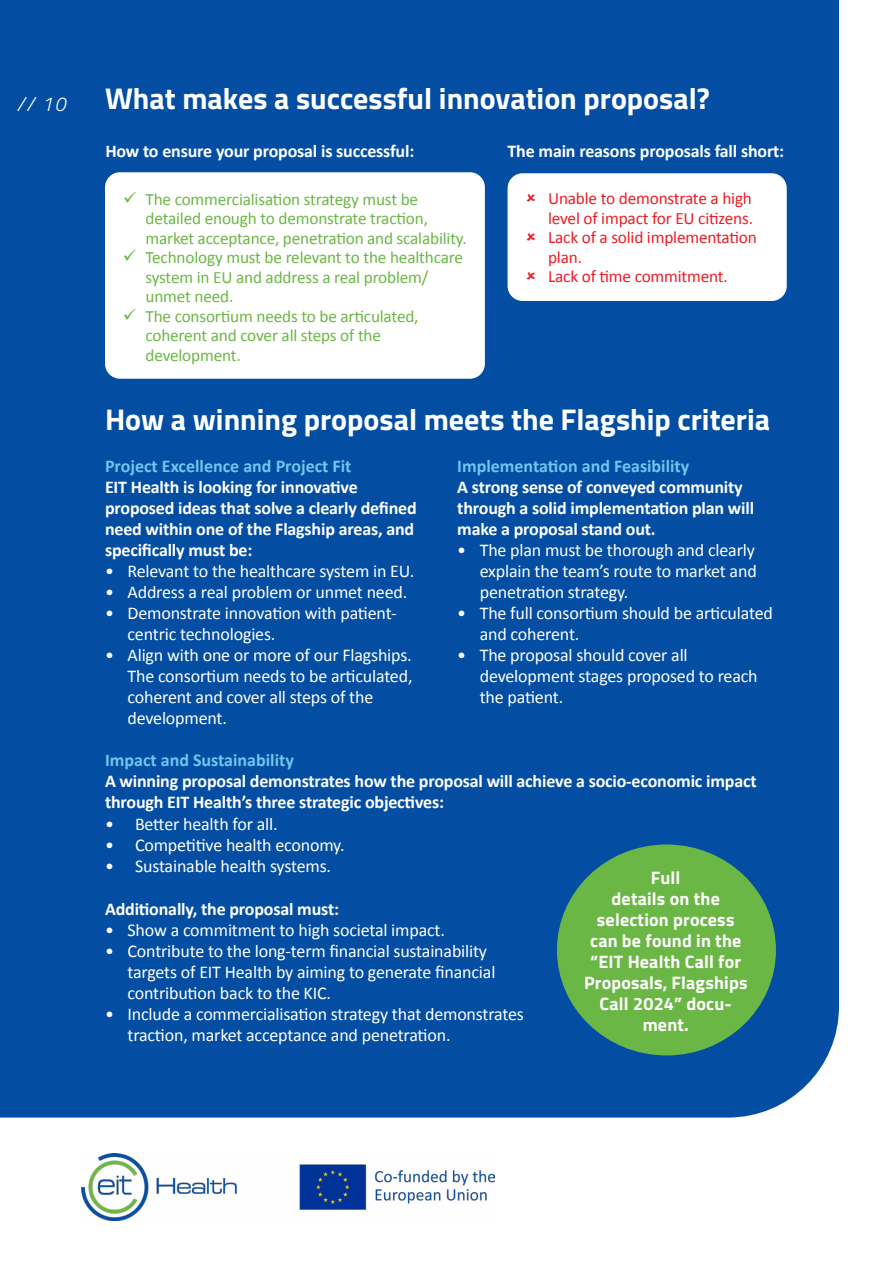
<style>
.page{position:relative;width:893px;height:1263px;background:#fff}
.page>*{position:absolute;margin:0;border:0;box-sizing:border-box;transform-origin:0 0}
.t1{font:700 30px "Titillium Web";color:#fff}
.t2{font:italic 300 19.95px "Titillium Web";color:#fff}
.t3{font:18px/21px "Calibri";letter-spacing:-.01em;color:#fff}
.t4{font:700 18px/21px "Calibri";letter-spacing:-.01em;color:#fff}
.t5{font:700 18px/21px "Titillium Web";letter-spacing:.01em;color:#fff;text-align:center}
.t6{font:700 18px "Calibri";color:#73c4ee}
.t7{font:17.25px/19.5px "Calibri";letter-spacing:-.01em;color:#6bb745}
.t8{font:17.25px/19.5px "Calibri";letter-spacing:-.01em;color:#ed1c24}
</style>
<div class="page">
<img style="left:82px;top:1153px;width:413px;height:67px">
<div style="left:0;top:0;width:839px;height:1117px;background:#034ea2"></div>
<div style="left:508px;top:173px;width:279px;height:128px;background:#fff;border-radius:15px"></div>
<div style="left:105px;top:172px;width:380px;height:207px;background:#fff;border-radius:15px"></div>
<div style="left:557px;top:844px;width:219px;height:211px;background:#6bb745;border-radius:50%"></div>
<p class="t2" style="left:16px;top:90px;width:51px">// 10</p>
<h1 class="t1" style="left:105px;top:76px;width:606px">What makes a successful innovation proposal?</h1>
<p class="t4" style="left:105px;top:140px;width:310px">How to ensure your proposal is successful:</p>
<p class="t4" style="left:508px;top:140px;width:278px">The main reasons proposals fall short:</p>
<p class="t8" style="left:548px;top:188px;width:210px">Unable to demonstrate a high level of impact for EU citizens.<br>Lack of a solid implementation plan.<br>Lack of time commitment.</p>
<p class="t7" style="left:145px;top:188px;width:323px">The commercialisation strategy must be detailed enough to demonstrate traction, market acceptance, penetration and scalability.<br>Technology must be relevant to the healthcare system in EU and address a real problem/ unmet need.<br>The consortium needs to be articulated, coherent and cover all steps of the development.</p>
<h1 class="t1" style="left:105px;top:396px;width:667px">How a winning proposal meets the Flagship criteria</h1>
<p class="t6" style="left:105px;top:455px;width:248px">Project Excellence and Project Fit</p>
<p class="t4" style="left:105px;top:476px;width:313px">EIT Health is looking for innovative proposed ideas that solve a clearly defined need within one of the Flagship areas, and specifically must be:</p>
<p class="t3" style="left:105px;top:560px;width:311px">• Relevant to the healthcare system in EU.</p>
<p class="t3" style="left:105px;top:581px;width:304px">• Address a real problem or unmet need.</p>
<p class="t3" style="left:128px;top:602px;width:271px;text-indent:-22px">• Demonstrate innovation with patient&shy;centric technologies.</p>
<p class="t3" style="left:128px;top:644px;width:287px;text-indent:-22px">• Align with one or more of our Flagships.<br>The consortium needs to be articulated, coherent and cover all steps of the development.</p>
<p class="t6" style="left:457px;top:455px;width:234px">Implementation and Feasibility</p>
<p class="t4" style="left:457px;top:476px;width:298px">A strong sense of conveyed community through a solid implementation plan will make a proposal stand out.</p>
<p class="t3" style="left:480px;top:539px;width:279px;text-align:justify;text-indent:-22px">• The plan must be thorough and clearly explain the team’s route to market and penetration strategy.</p>
<p class="t3" style="left:480px;top:602px;width:295px;text-indent:-22px">• The full consortium should be articulated and coherent.</p>
<p class="t3" style="left:480px;top:644px;width:279px;text-indent:-22px">• The proposal should cover all development stages proposed to reach the patient.</p>
<p class="t6" style="left:105px;top:749px;width:190px">Impact and Sustainability</p>
<p class="t4" style="left:105px;top:770px;width:653px">A winning proposal demonstrates how the proposal will achieve a socio-economic impact through EIT Health’s three strategic objectives:</p>
<p class="t3" style="left:105px;top:812px;width:174px">• Better health for all.</p>
<p class="t3" style="left:105px;top:833px;width:241px">• Competitive health economy.</p>
<p class="t3" style="left:105px;top:854px;width:228px">• Sustainable health systems.</p>
<p class="t4" style="left:105px;top:898px;width:236px">Additionally, the proposal must:</p>
<p class="t3" style="left:105px;top:919px;width:341px">• Show a commitment to high societal impact.</p>
<p class="t3" style="left:128px;top:940px;width:369px;text-indent:-22px">• Contribute to the long-term financial sustainability targets of EIT Health by aiming to generate financial contribution back to the KIC.</p>
<p class="t3" style="left:128px;top:1003px;width:398px;text-indent:-22px">• Include a commercialisation strategy that demonstrates traction, market acceptance and penetration.</p>
<p class="t5" style="left:584px;top:867px;width:165px">Full<br>details on the selection process can be found in the “EIT Health Call for<br>Proposals, Flagships<br>Call 2024” docu&shy;ment.</p>
</div>
